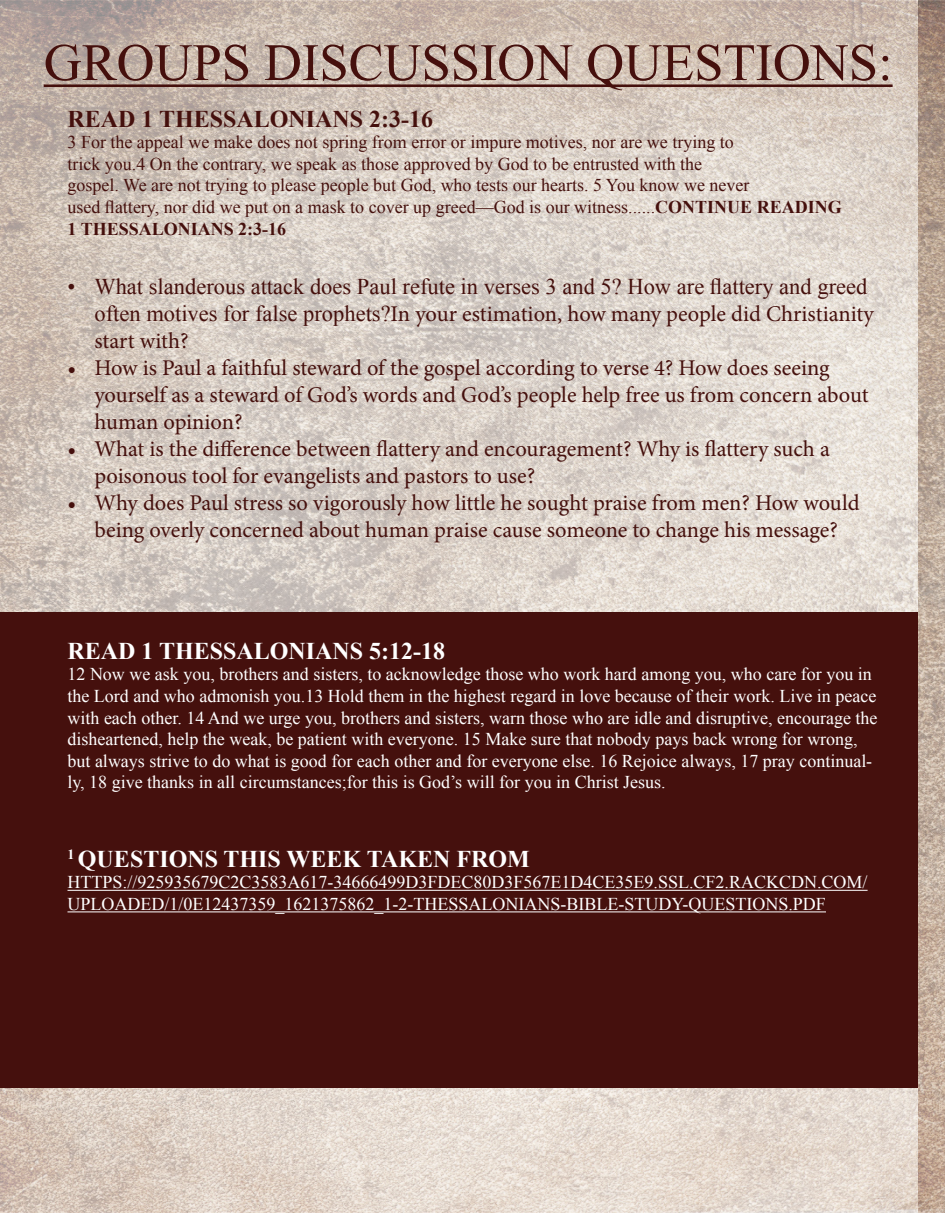
<style>
.page{position:relative;width:945px;height:1215px;background:#fff}
.page>*{position:absolute;margin:0;border:0;box-sizing:border-box;transform-origin:0 0}
.t1{font:52.5px "Times New Roman";color:#45100d}
.t2{font:700 24px "Times New Roman";color:#fff}
.t3{font:700 24px "Times New Roman";color:#45100d}
.t4{font:22.5px/27px "Minion Pro";letter-spacing:-.005em;color:#45100d}
.t5{font:22.5px/27px "Times New Roman";color:#45100d}
.t6{font:18px/21.6px "Times New Roman";color:#fff}
.t7{font:18px "Times New Roman";color:#45100d}
.t8{font:700 18px "Times New Roman";color:#45100d}
.s1{font-weight:700}
.s2{font-family:"Minion Pro"}
</style>
<div class="page">
<img style="left:0;top:0;width:918px;height:1213px">
<div style="left:0;top:613px;width:918px;height:475px;background:#45100d"></div>
<hr style="left:68px;top:890px;width:800px;height:1px;background:#fff">
<hr style="left:68px;top:911px;width:758px;height:1px;background:#fff">
<img style="left:918px;top:0;width:27px;height:1213px">
<hr style="left:44px;top:84px;width:849px;height:3px;background:#45100d">
<p class="t1" style="left:44px;top:27px;width:850px">GROUPS DISCUSSION QUESTIONS:</p>
<p class="t3" style="left:68px;top:102px;width:367px">READ 1 THESSALONIANS 2:3-16</p>
<p class="t7" style="left:68px;top:130px;width:668px">3 For the appeal we make does not spring from error or impure motives, nor are we trying to</p>
<p class="t7" style="left:68px;top:152px;width:636px">trick you.4 On the contrary, we speak as those approved by God to be entrusted with the</p>
<p class="t7" style="left:68px;top:173px;width:684px">gospel. We are not trying to please people but God, who tests our hearts. 5 You know we never</p>
<p class="t7" style="left:68px;top:195px;width:776px">used flattery, nor did we put on a mask to cover up greed—God is our witness......<span class="s1">CONTINUE READING</span></p>
<p class="t8" style="left:68px;top:216px;width:220px">1 THESSALONIANS 2:3-16</p>
<p class="t5" style="left:94px;top:272px;width:781px;text-indent:-27px">• What slanderous attack does Paul refute in verses 3 and 5? How are flattery and greed often motives for false prophets?<span class="s2">In your estimation, how many people did Christianity start with?</span></p>
<p class="t4" style="left:94px;top:354px;width:776px;text-indent:-27px">• How is Paul a faithful steward of the gospel according to verse 4? How does seeing yourself as a steward of God’s words and God’s people help free us from concern about human opinion?</p>
<p class="t4" style="left:94px;top:435px;width:737px;text-indent:-27px">• What is the difference between flattery and encouragement? Why is flattery such a poisonous tool for evangelists and pastors to use?</p>
<p class="t4" style="left:68px;top:489px;width:794px;text-align:center">• Why does Paul stress so vigorously how little he sought praise from men? How would being overly concerned about human praise cause someone to change his message?</p>
<p class="t2" style="left:68px;top:634px;width:379px">READ 1 THESSALONIANS 5:12-18</p>
<p class="t6" style="left:68px;top:663px;width:811px">12 Now we ask you, brothers and sisters, to acknowledge those who work hard among you, who care for you in the Lord and who admonish you.13 Hold them in the highest regard in love because of their work. Live in peace with each other. 14 And we urge you, brothers and sisters, warn those who are idle and disruptive, encourage the disheartened, help the weak, be patient with everyone. 15 Make sure that nobody pays back wrong for wrong, but always strive to do what is good for each other and for everyone else. 16 Rejoice always, 17 pray continual&shy;ly, 18 give thanks in all circumstances;for this is God’s will for you in Christ Jesus.</p>
<p class="t2" style="left:68px;top:842px;width:464px"><sup>1</sup> QUESTIONS THIS WEEK TAKEN FROM</p>
<p class="t6" style="left:68px;top:871px;width:802px">HTTPS://925935679C2C3583A617-34666499D3FDEC80D3F567E1D4CE35E9.SSL.CF2.RACKCDN.COM/<br>UPLOADED/1/0E12437359_1621375862_1-2-THESSALONIANS-BIBLE-STUDY-QUESTIONS.PDF</p>
</div>
